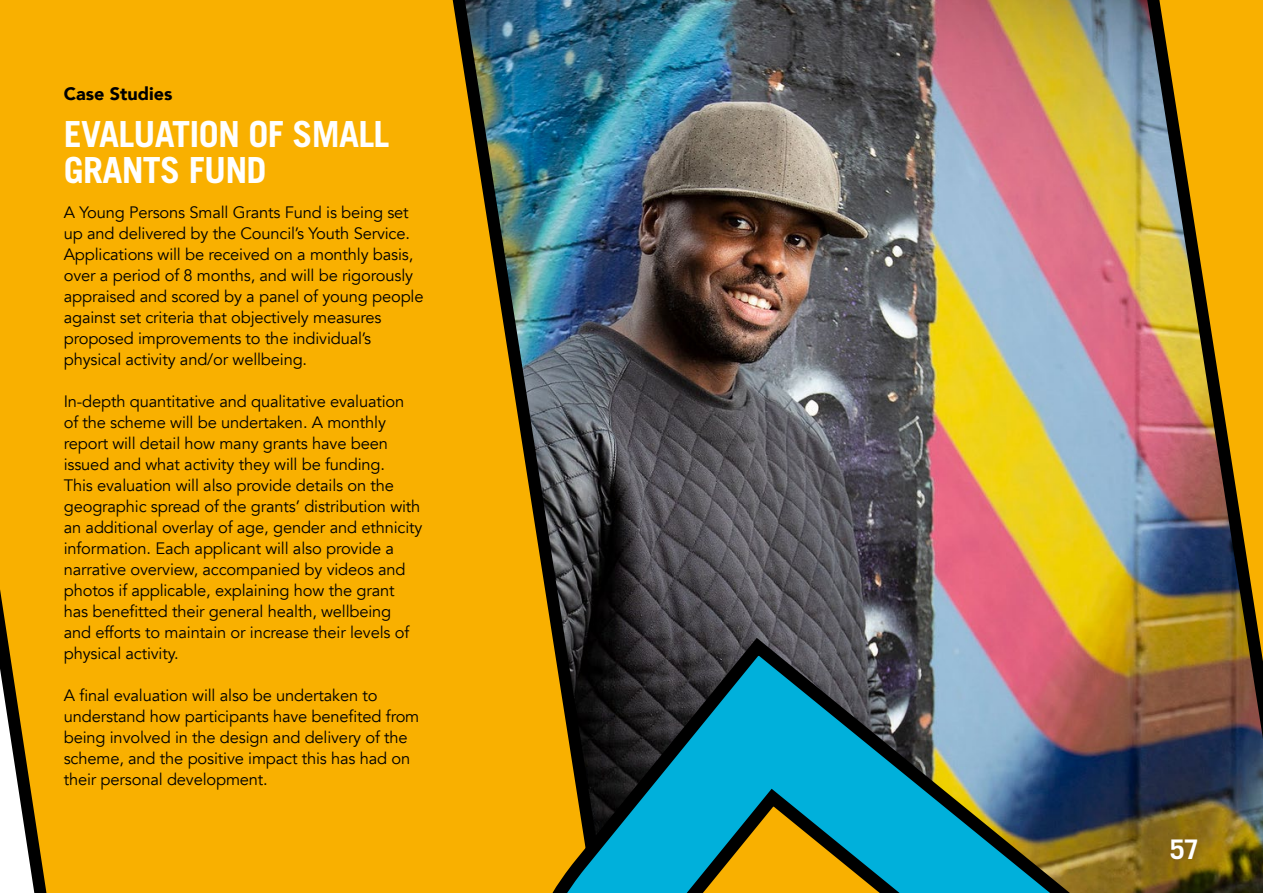
<style>
.page{position:relative;width:1263px;height:893px;background:#f9b000}
.page>*{position:absolute;margin:0;border:0;box-sizing:border-box;transform-origin:0 0}
.t1{font:700 36px/36px "Trade Gothic";letter-spacing:-.02em;color:#fff}
.t2{font:700 27px "Trade Gothic";color:#fff}
.t3{font:900 18px "Avenir";color:#000}
.t4{font:16.5px/21px "Avenir";letter-spacing:-.01em;color:#000}
</style>
<div class="page">
<svg style="left:0;top:589px;width:47px;height:304px"></svg>
<img style="left:452px;top:0;width:806px;height:629px">
<img style="left:551px;top:629px;width:712px;height:151px">
<img style="left:552px;top:780px;width:711px;height:113px">
<p class="t3" style="left:64px;top:78px;width:110px">Case Studies</p>
<h1 class="t1" style="left:64px;top:115px;width:327px">EVALUATION OF SMALL<br>GRANTS FUND</h1>
<p class="t4" style="left:64px;top:202px;width:361px">A Young Persons Small Grants Fund is being set up and delivered by the Council’s Youth Service.<br>Applications will be received on a monthly basis, over a period of 8 months, and will be rigorously appraised and scored by a panel of young people against set criteria that objectively measures proposed improvements to the individual’s physical activity and/or wellbeing.</p>
<p class="t4" style="left:64px;top:391px;width:360px">In-depth quantitative and qualitative evaluation of the scheme will be undertaken. A monthly report will detail how many grants have been issued and what activity they will be funding.<br>This evaluation will also provide details on the geographic spread of the grants’ distribution with an additional overlay of age, gender and ethnicity information. Each applicant will also provide a narrative overview, accompanied by videos and photos if applicable, explaining how the grant has benefitted their general health, wellbeing and efforts to maintain or increase their levels of physical activity.</p>
<p class="t4" style="left:64px;top:685px;width:357px">A final evaluation will also be undertaken to understand how participants have benefited from being involved in the design and delivery of the scheme, and the positive impact this has had on their personal development.</p>
<h2 class="t2" style="left:1170px;top:833px;width:31px">57</h2>
</div>
